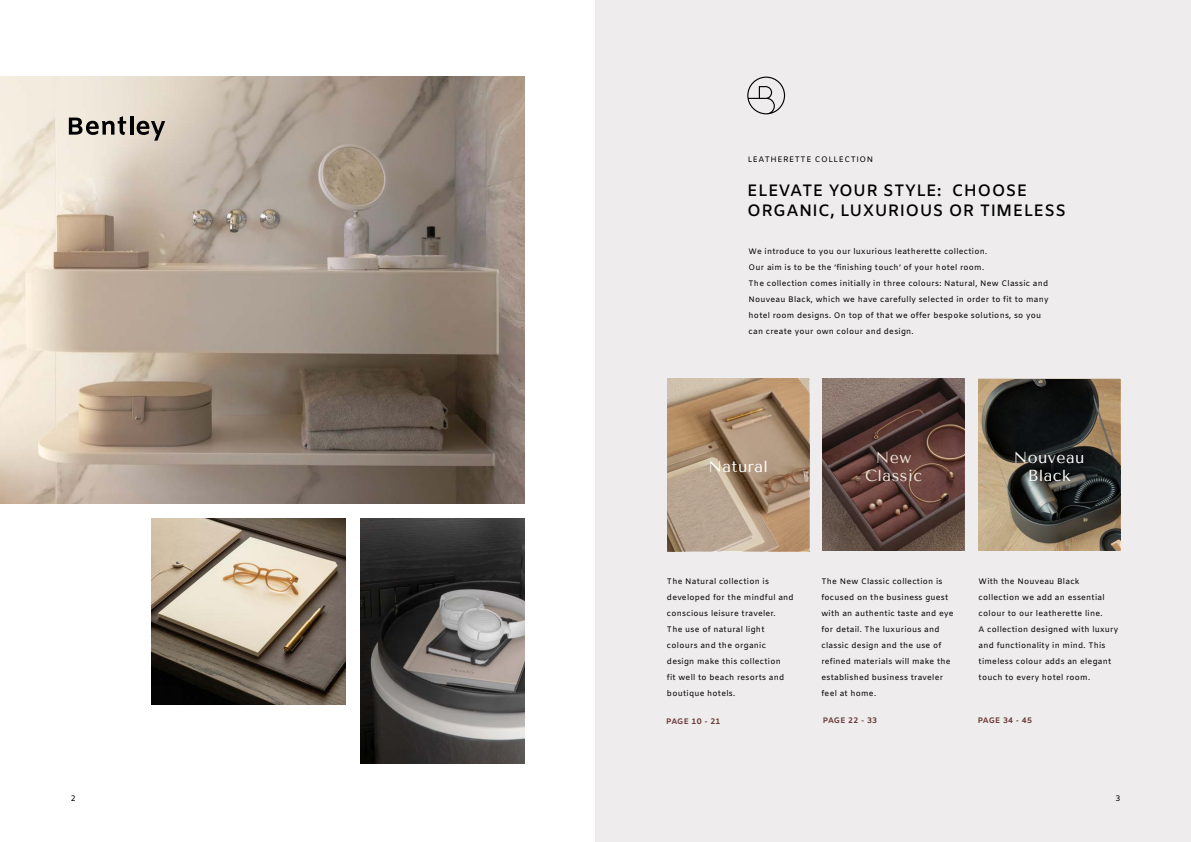
<style>
.page{position:relative;width:1191px;height:842px;background:#fff}
.page>*{position:absolute;margin:0;border:0;box-sizing:border-box;transform-origin:0 0}
.t1{font:600 16.5px/19.8px "Amiko";letter-spacing:.02em;color:#000}
.t2{font:15.9px/18.6px "Tenor Sans";letter-spacing:.03em;color:#fff;text-align:center}
.t3{font:8px/16px "Amiko";letter-spacing:.03em;color:#000}
.t4{font:700 8px "Amiko";letter-spacing:.03em;color:#683635}
.t5{font:8px "Amiko";letter-spacing:.07em;color:#000}
</style>
<div class="page">
<img style="left:0;top:76px;width:524px;height:427px">
<div style="left:595px;top:0;width:596px;height:842px;background:#eeecec"></div>
<img style="left:152px;top:518px;width:193px;height:186px">
<svg style="left:747px;top:77px;width:38px;height:37px"></svg>
<hr style="left:130px;top:116px;width:4px;height:19px;background:#000">
<svg style="left:137px;top:121px;width:28px;height:20px"></svg>
<svg style="left:69px;top:116px;width:57px;height:19px"></svg>
<svg style="left:667px;top:378px;width:142px;height:173px;background:#ae9378"></svg>
<svg style="left:822px;top:378px;width:142px;height:173px;background:#5d443e"></svg>
<svg style="left:978px;top:378px;width:142px;height:173px;background:#534c3f"></svg>
<img style="left:360px;top:519px;width:164px;height:244px">
<p class="t5" style="left:747px;top:154px;width:127px">LEATHERETTE COLLECTION</p>
<h1 class="t1" style="left:747px;top:182px;width:320px">ELEVATE YOUR STYLE: CHOOSE<br>ORGANIC, LUXURIOUS OR TIMELESS</h1>
<p class="t3" style="left:748px;top:244px;width:301px">We introduce to you our luxurious leatherette collection.<br>Our aim is to be the ‘finishing touch’ of your hotel room.<br>The collection comes initially in three colours: Natural, New Classic and Nouveau Black, which we have carefully selected in order to fit to many hotel room designs. On top of that we offer bespoke solutions, so you can create your own colour and design.</p>
<h2 class="t2" style="left:708px;top:457px;width:61px">Natural</h2>
<h2 class="t2" style="left:865px;top:448px;width:58px">New<br>Classic</h2>
<h2 class="t2" style="left:1013px;top:448px;width:72px">Nouveau<br>Black</h2>
<p class="t3" style="left:667px;top:573px;width:128px">The Natural collection is developed for the mindful and conscious leisure traveler.<br>The use of natural light colours and the organic design make this collection<br>fit well to beach resorts and boutique hotels.</p>
<p class="t3" style="left:821px;top:573px;width:134px">The New Classic collection is focused on the business guest with an authentic taste and eye for detail. The luxurious and classic design and the use of refined materials will make the established business traveler feel at home.</p>
<p class="t4" style="left:666px;top:716px;width:56px">PAGE 10 - 21</p>
<p class="t4" style="left:823px;top:716px;width:56px">PAGE 22 - 33</p>
<p class="t3" style="left:978px;top:573px;width:141px">With the Nouveau Black collection we add an essential colour to our leatherette line.<br>A collection designed with luxury and functionality in mind. This timeless colour adds an elegant touch to every hotel room.</p>
<p class="t4" style="left:977px;top:716px;width:56px">PAGE 34 - 45</p>
<p class="t3" style="left:71px;top:791px;width:6px">2</p>
<p class="t3" style="left:1115px;top:791px;width:6px">3</p>
</div>
